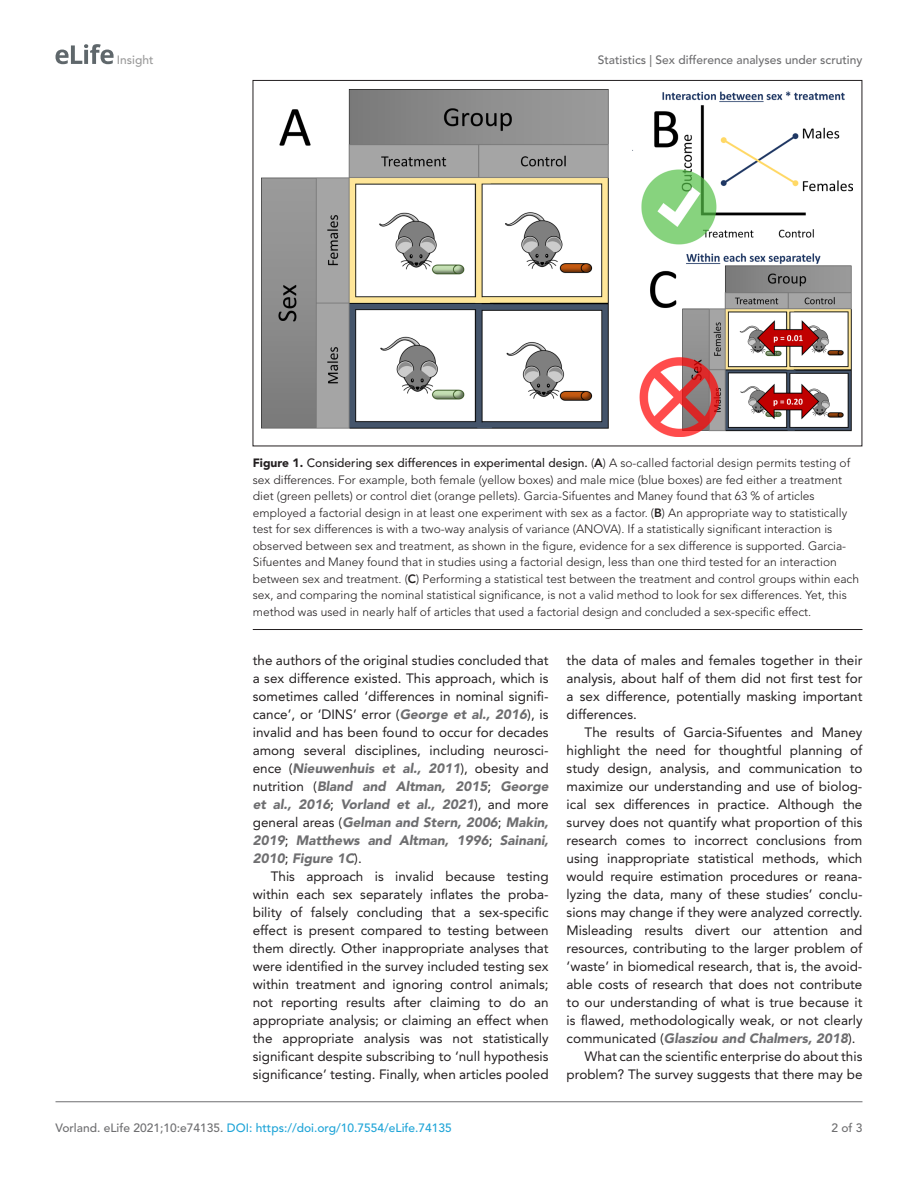
<style>
.page{position:relative;width:918px;height:1188px;background:#fff}
.page>*{position:absolute;margin:0;border:0;box-sizing:border-box;transform-origin:0 0}
.t1{font:13.5px/18px "Avenir LT Std";color:#231f20;text-align:justify}
.t2{font:italic 900 13.5px "Avenir LT Std";color:#6e6e70}
.t3{font:300 12px/16.5px "Avenir LT Std";color:#231f20}
.t4{font:500 12px "Avenir LT Std";color:#1ea4d7}
.t5{font:500 12px "Avenir LT Std";color:#6e6e70}
.t6{font:500 12px "Avenir LT Std";color:#9a9a9a}
.s1{font-weight:900}
.s2{font-weight:500}
.s3{font-weight:800}
.s4{font-weight:900;font-style:italic;color:#6e6e70}
.s5{font-weight:400;font-style:normal;color:#231f20}
.s6{color:#6e6e70}
</style>
<div class="page">
<svg style="left:56px;top:44px;width:58px;height:20px"></svg>
<hr style="left:56px;top:1101px;width:806px;height:1px;background:#6e6e70">
<hr style="left:253px;top:629px;width:610px;height:1px;background:#231f20">
<img style="left:262px;top:89px;width:591px;height:348px">
<p class="t6" style="left:117px;top:53px;width:38px">Insight</p>
<p class="t5" style="left:598px;top:53px;width:266px">Statistics | Sex difference analyses under scrutiny</p>
<p class="t3" style="left:253px;top:455px;width:608px"><span class="s1">Figure 1.</span> <span class="s2">Considering sex differences in experimental design.</span> (<span class="s3">A</span>) A so-called factorial design permits testing of sex differences. For example, both female (yellow boxes) and male mice (blue boxes) are fed either a treatment diet (green pellets) or control diet (orange pellets). Garcia-Sifuentes and Maney found that 63 % of articles employed a factorial design in at least one experiment with sex as a factor. (<span class="s3">B</span>) An appropriate way to statistically test for sex differences is with a two-way analysis of variance (ANOVA). If a statistically significant interaction is observed between sex and treatment, as shown in the figure, evidence for a sex difference is supported. Garcia-Sifuentes and Maney found that in studies using a factorial design, less than one third tested for an interaction between sex and treatment. (<span class="s3">C</span>) Performing a statistical test between the treatment and control groups within each sex, and comparing the nominal statistical significance, is not a valid method to look for sex differences. Yet, this method was used in nearly half of articles that used a factorial design and concluded a sex-specific effect.</p>
<p class="t1" style="left:253px;top:652px;width:297px">the authors of the original studies concluded that a sex difference existed. This approach, which is sometimes called ‘differences in nominal signifi&shy;cance’, or ‘DINS’ error (<span class="s4">George et al., 2016</span>), is invalid and has been found to occur for decades among several disciplines, including neurosci&shy;ence (<span class="s4">Nieuwenhuis et al., 2011</span>), obesity and nutrition (<span class="s4">Bland and Altman, 2015</span>; <span class="s4">George et al., 2016</span>; <span class="s4">Vorland et al., 2021</span>), and more general areas (<span class="s4">Gelman and Stern, 2006</span>; <span class="s4">Makin, 2019</span>; <span class="s4">Matthews and Altman, 1996</span>; <span class="s4">Sainani, 2010</span>; <span class="s4">Figure 1C</span>).</p>
<p class="t1" style="left:253px;top:868px;width:297px;text-indent:18px">This approach is invalid because testing within each sex separately inflates the proba&shy;bility of falsely concluding that a sex-specific effect is present compared to testing between them directly. Other inappropriate analyses that were identified in the survey included testing sex within treatment and ignoring control animals; not reporting results after claiming to do an appropriate analysis; or claiming an effect when the appropriate analysis was not statistically significant despite subscribing to ‘null hypothesis significance’ testing. Finally, when articles pooled</p>
<p class="t1" style="left:567px;top:652px;width:297px">the data of males and females together in their analysis, about half of them did not first test for a sex difference, potentially masking important differences.</p>
<p class="t1" style="left:585px;top:723px;width:279px">The results of Garcia-Sifuentes and Maney</p>
<p class="t1" style="left:567px;top:741px;width:297px">highlight the need for thoughtful planning of</p>
<p class="t1" style="left:567px;top:759px;width:297px">study design, analysis, and communication to</p>
<p class="t1" style="left:567px;top:777px;width:297px">maximize our understanding and use of biolog-</p>
<p class="t1" style="left:567px;top:795px;width:297px">ical sex differences in practice. Although the</p>
<p class="t1" style="left:567px;top:813px;width:297px">survey does not quantify what proportion of this</p>
<p class="t1" style="left:567px;top:831px;width:297px">research comes to incorrect conclusions from</p>
<p class="t1" style="left:567px;top:849px;width:297px">using inappropriate statistical methods, which</p>
<p class="t1" style="left:567px;top:867px;width:297px">would require estimation procedures or reana-</p>
<p class="t1" style="left:567px;top:885px;width:297px">lyzing the data, many of these studies’ conclu-</p>
<p class="t1" style="left:567px;top:903px;width:297px">sions may change if they were analyzed correctly.</p>
<p class="t1" style="left:567px;top:921px;width:297px">Misleading results divert our attention and</p>
<p class="t1" style="left:567px;top:939px;width:297px">resources, contributing to the larger problem of</p>
<p class="t1" style="left:567px;top:957px;width:297px">‘waste’ in biomedical research, that is, the avoid-</p>
<p class="t1" style="left:567px;top:975px;width:297px">able costs of research that does not contribute</p>
<p class="t1" style="left:567px;top:993px;width:297px">to our understanding of what is true because it</p>
<p class="t1" style="left:567px;top:1011px;width:297px">is flawed, methodologically weak, or not clearly</p>
<p class="t2" style="left:567px;top:1030px;width:291px"><span class="s5">communicated (</span>Glasziou and Chalmers, 2018<span class="s5">).</span></p>
<p class="t1" style="left:585px;top:1047px;width:279px">What can the scientific enterprise do about this</p>
<p class="t1" style="left:567px;top:1065px;width:297px">problem? The survey suggests that there may be</p>
<p class="t4" style="left:56px;top:1121px;width:398px"><span class="s6">Vorland. eLife 2021;10:e74135.</span> DOI: https://doi.org/10.7554/eLife.74135</p>
<p class="t5" style="left:831px;top:1121px;width:33px">2 of 3</p>
</div>
